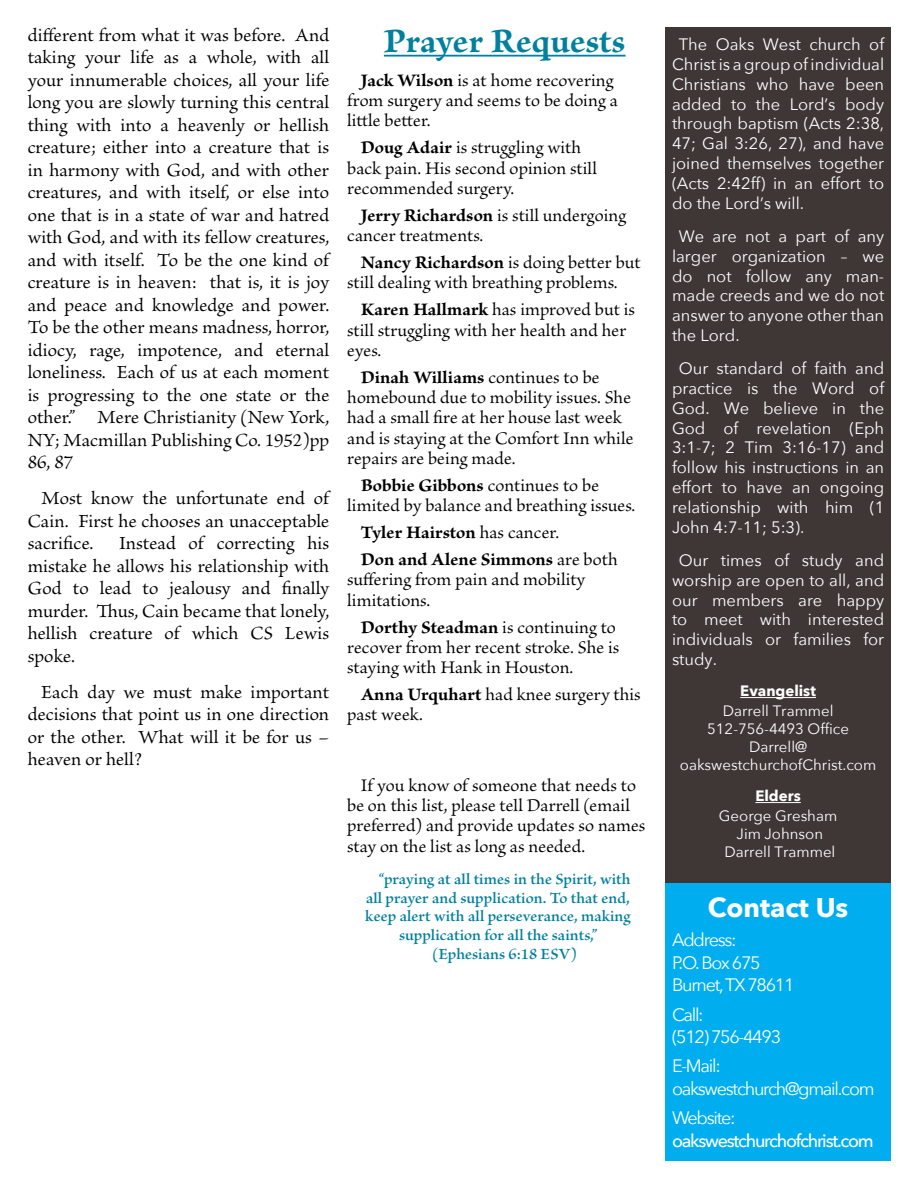
<style>
.page{position:relative;width:918px;height:1188px;background:#fff}
.page>*{position:absolute;margin:0;border:0;box-sizing:border-box;transform-origin:0 0}
.t1{font:700 36px "Brioso Pro";letter-spacing:.005em;color:#00809f}
.t2{font:700 27px "Avenir Next";color:#fff}
.t3{font:19.5px/22.5px "Brioso Pro";color:#000;text-align:justify}
.t4{font:18.75px/20.2px "Brioso Pro";letter-spacing:.005em;color:#000}
.t5{font:700 18.75px/27px "Brioso Pro";letter-spacing:.005em;color:#000}
.t6{font:18px/22.5px "Avenir Next";letter-spacing:-.07em;color:#fff}
.t7{font:500 18px "Avenir Next";letter-spacing:-.07em;color:#fff}
.t8{font:16.5px/19.8px "Avenir Next";color:#fff;text-align:justify}
.t9{font:600 16.5px "Brioso Pro";letter-spacing:.005em;color:#00809f}
.t10{font:15px/18px "Avenir Next";color:#fff;text-align:center}
.t11{font:700 15px "Avenir Next";color:#fff}
.s1{font-weight:700}
.s2{font-weight:400}
</style>
<div class="page">
<div style="left:665px;top:27px;width:226px;height:856px;background:#3f3735"></div>
<hr style="left:740px;top:697px;width:76px;height:1px;background:#fff">
<hr style="left:755px;top:802px;width:46px;height:1px;background:#fff">
<hr style="left:384px;top:55px;width:242px;height:2px;background:#00809f">
<div style="left:665px;top:883px;width:226px;height:278px;background:#00aeef"></div>
<p class="t3" style="left:28px;top:24px;width:303px">different from what it was before. And taking your life as a whole, with all your innumerable choices, all your life long you are slowly turning this central thing with into a heavenly or hellish creature; either into a creature that is in harmony with God, and with other creatures, and with itself, or else into one that is in a state of war and hatred with God, and with its fellow creatures, and with itself. To be the one kind of creature is in heaven: that is, it is joy and peace and knowledge and power.<br>To be the other means madness, horror, idiocy, rage, impotence, and eternal loneliness. Each of us at each moment is progressing to the one state or the other.” Mere Christianity (New York, NY; Macmillan Publishing Co. 1952)pp 86, 87</p>
<p class="t3" style="left:28px;top:488px;width:303px;text-indent:13px">Most know the unfortunate end of Cain. First he chooses an unacceptable sacrifice.</p>
<p class="t3" style="left:28px;top:533px;width:303px;text-indent:91px">Instead of correcting his mistake he allows his relationship with God to lead to jealousy and finally murder. Thus, Cain became that lonely, hellish creature of which CS Lewis spoke.</p>
<p class="t3" style="left:28px;top:681px;width:303px;text-indent:13px">Each day we must make important decisions that point us in one direction or the other. What will it be for us – heaven or hell?</p>
<h1 class="t1" style="left:384px;top:22px;width:243px">Prayer Requests</h1>
<p class="t4" style="left:347px;top:71px;width:272px;text-indent:14px"><span class="s1">Jack Wilson</span> is at home recovering from surgery and seems to be doing a little better.</p>
<p class="t4" style="left:347px;top:138px;width:251px;text-indent:14px"><span class="s1">Doug Adair</span> is struggling with back pain. His second opinion still recommended surgery.</p>
<p class="t4" style="left:347px;top:206px;width:280px;text-indent:14px"><span class="s1">Jerry Richardson</span> is still undergoing cancer treatments.</p>
<p class="t4" style="left:347px;top:253px;width:295px;text-indent:13px"><span class="s1">Nancy Richardson</span> is doing better but still dealing with breathing problems.</p>
<p class="t4" style="left:347px;top:300px;width:289px;text-indent:14px"><span class="s1">Karen Hallmark</span> has improved but is still struggling with her health and her eyes.</p>
<p class="t4" style="left:347px;top:368px;width:288px;text-indent:14px"><span class="s1">Dinah Williams</span> continues to be homebound due to mobility issues. She had a small fire at her house last week and is staying at the Comfort Inn while repairs are being made.</p>
<p class="t4" style="left:347px;top:476px;width:290px;text-indent:14px"><span class="s1">Bobbie Gibbons</span> continues to be limited by balance and breathing issues.</p>
<p class="t5" style="left:361px;top:520px;width:259px">Tyler Hairston <span class="s2">has cancer.<br></span>Don and Alene Simmons <span class="s2">are both</span></p>
<p class="t4" style="left:347px;top:570px;width:239px">suffering from pain and mobility limitations.</p>
<p class="t4" style="left:347px;top:618px;width:274px;text-indent:14px"><span class="s1">Dorthy Steadman</span> is continuing to recover from her recent stroke. She is staying with Hank in Houston.</p>
<p class="t4" style="left:347px;top:685px;width:295px;text-indent:14px"><span class="s1">Anna Urquhart</span> had knee surgery this past week.</p>
<p class="t4" style="left:347px;top:776px;width:300px;text-indent:14px">If you know of someone that needs to be on this list, please tell Darrell (email preferred) and provide updates so names stay on the list as long as needed.</p>
<p class="t9" style="left:379px;top:870px;width:253px">“praying at all times in the Spirit, with</p>
<p class="t9" style="left:366px;top:889px;width:265px">all prayer and supplication. To that end,</p>
<p class="t9" style="left:365px;top:907px;width:267px">keep alert with all perseverance, making</p>
<p class="t9" style="left:399px;top:926px;width:200px">supplication for all the saints,”</p>
<p class="t9" style="left:433px;top:945px;width:146px">(Ephesians 6:18 ESV)</p>
<p class="t8" style="left:672px;top:34px;width:214px;text-indent:7px">The Oaks West church of Christ is a group of individual Christians who have been added to the Lord’s body through baptism (Acts 2:38, 47; Gal 3:26, 27), and have joined themselves together (Acts 2:42ff) in an effort to do the Lord’s will.</p>
<p class="t8" style="left:672px;top:226px;width:214px;text-indent:7px">We are not a part of any larger organization – we do not follow any man&shy;made creeds and we do not answer to anyone other than the Lord.</p>
<p class="t8" style="left:672px;top:358px;width:214px;text-indent:7px">Our standard of faith and practice is the Word of God. We believe in the God of revelation (Eph 3:1-7; 2 Tim 3:16-17) and follow his instructions in an effort to have an ongoing relationship with him (1<br>John 4:7-11; 5:3).</p>
<p class="t8" style="left:672px;top:550px;width:214px;text-indent:7px">Our times of study and worship are open to all, and our members are happy to meet with interested individuals or families for study.</p>
<p class="t11" style="left:740px;top:678px;width:77px">Evangelist</p>
<p class="t10" style="left:680px;top:701px;width:198px">Darrell Trammel<br>512-756-4493 Office<br>Darrell@ oakswestchurchofChrist.com</p>
<p class="t11" style="left:755px;top:783px;width:47px">Elders</p>
<p class="t10" style="left:719px;top:806px;width:120px">George Gresham<br>Jim Johnson<br>Darrell Trammel</p>
<h2 class="t2" style="left:708px;top:884px;width:142px">Contact Us</h2>
<p class="t6" style="left:672px;top:928px;width:124px">Address:<br>P.O. Box 675<br>Burnet,TX 78611</p>
<p class="t6" style="left:672px;top:1002px;width:111px">Call:<br>(512) 756-4493</p>
<p class="t6" style="left:672px;top:1054px;width:204px">E-Mail: oakswestchurch@gmail.com</p>
<p class="t6" style="left:672px;top:1106px;width:65px">Website:</p>
<p class="t7" style="left:672px;top:1125px;width:203px">oakswestchurchofchrist.com</p>
</div>
